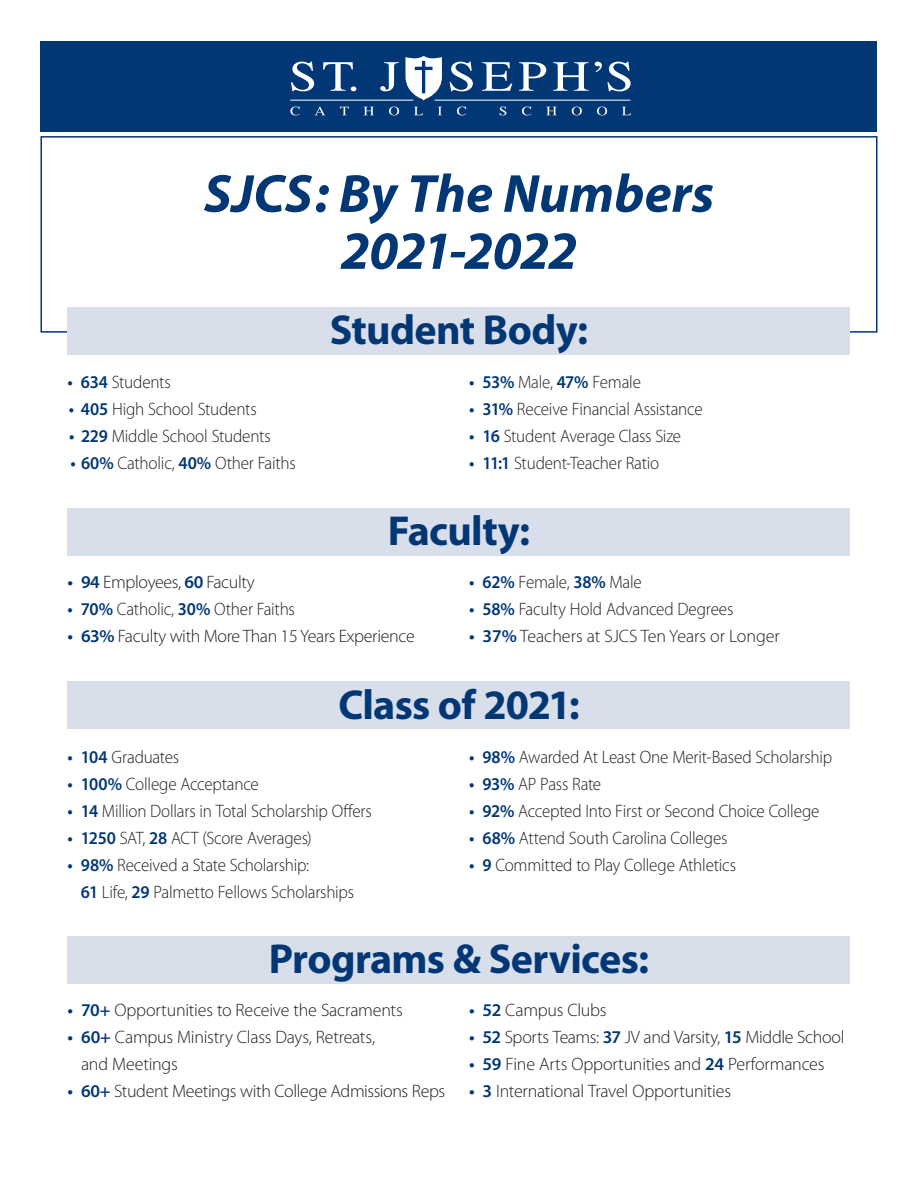
<style>
.page{position:relative;width:918px;height:1188px;background:#fff}
.page>*{position:absolute;margin:0;border:0;box-sizing:border-box;transform-origin:0 0}
.t1{font:italic 700 54px/57px "Myriad Pro";color:#013775;text-align:center}
.t2{font:700 42px "Myriad Pro";letter-spacing:-.015em;color:#013775}
.t3{font:300 18px/27px "Myriad Pro";letter-spacing:-.015em;color:#231f20;scale:.95 1}
.t4{font:300 18px/27px "Myriad Pro";letter-spacing:-.015em;color:#231f20}
.s1{font-weight:600;color:#013775}
</style>
<div class="page">
<div style="left:68px;top:508px;width:782px;height:48px;background:#d9deeb"></div>
<div style="left:68px;top:936px;width:782px;height:48px;background:#d9deeb"></div>
<div style="left:40px;top:136px;width:838px;height:197px;border:2px solid #013775"></div>
<div style="left:40px;top:42px;width:838px;height:90px;background:#013775"></div>
<svg style="left:405px;top:56px;width:37px;height:45px"></svg>
<hr style="left:435px;top:100px;width:195px;height:1px;background:#fff">
<hr style="left:291px;top:100px;width:122px;height:1px;background:#fff">
<svg style="left:291px;top:62px;width:23px;height:29px"></svg>
<svg style="left:323px;top:62px;width:33px;height:29px"></svg>
<svg style="left:380px;top:62px;width:19px;height:29px"></svg>
<svg style="left:450px;top:62px;width:23px;height:29px"></svg>
<svg style="left:482px;top:62px;width:30px;height:29px"></svg>
<svg style="left:519px;top:62px;width:27px;height:29px"></svg>
<svg style="left:553px;top:62px;width:36px;height:29px"></svg>
<svg style="left:595px;top:62px;width:36px;height:29px"></svg>
<svg style="left:290px;top:107px;width:10px;height:8px"></svg>
<svg style="left:315px;top:107px;width:10px;height:8px"></svg>
<svg style="left:340px;top:107px;width:9px;height:8px"></svg>
<svg style="left:364px;top:107px;width:10px;height:8px"></svg>
<svg style="left:389px;top:107px;width:10px;height:8px"></svg>
<svg style="left:414px;top:107px;width:9px;height:8px"></svg>
<svg style="left:438px;top:107px;width:4px;height:8px"></svg>
<svg style="left:457px;top:107px;width:9px;height:8px"></svg>
<svg style="left:499px;top:107px;width:7px;height:8px"></svg>
<svg style="left:522px;top:107px;width:9px;height:8px"></svg>
<svg style="left:547px;top:107px;width:9px;height:8px"></svg>
<svg style="left:572px;top:107px;width:10px;height:8px"></svg>
<svg style="left:597px;top:107px;width:10px;height:8px"></svg>
<svg style="left:622px;top:107px;width:9px;height:8px"></svg>
<div style="left:68px;top:307px;width:782px;height:48px;background:#d9deeb"></div>
<div style="left:68px;top:681px;width:782px;height:47px;background:#d9deeb"></div>
<h1 class="t1" style="left:204px;top:166px;width:512px">SJCS: By The Numbers<br>2021-2022</h1>
<p class="t3" style="left:68px;top:369px;width:110px"><span class="s1">• 634</span> Students</p>
<p class="t3" style="left:69px;top:396px;width:199px"><span class="s1">• 405</span> High School Students</p>
<p class="t3" style="left:69px;top:423px;width:214px"><span class="s1">• 229</span> Middle School Students</p>
<p class="t3" style="left:71px;top:450px;width:239px"><span class="s1">• 60%</span> Catholic, <span class="s1">40%</span> Other Faiths</p>
<h2 class="t2" style="left:330px;top:307px;width:260px">Student Body:</h2>
<p class="t3" style="left:469px;top:369px;width:182px"><span class="s1">• 53%</span> Male, <span class="s1">47%</span> Female</p>
<p class="t3" style="left:469px;top:396px;width:247px"><span class="s1">• 31%</span> Receive Financial Assistance</p>
<p class="t3" style="left:469px;top:423px;width:225px"><span class="s1">• 16</span> Student Average Class Size</p>
<p class="t3" style="left:469px;top:450px;width:202px"><span class="s1">• 11:1</span> Student-Teacher Ratio</p>
<h2 class="t2" style="left:388px;top:507px;width:144px">Faculty:</h2>
<p class="t3" style="left:469px;top:568px;width:183px"><span class="s1">• 62%</span> Female, <span class="s1">38%</span> Male</p>
<p class="t3" style="left:469px;top:595px;width:280px"><span class="s1">• 58%</span> Faculty Hold Advanced Degrees</p>
<p class="t4" style="left:469px;top:622px;width:312px"><span class="s1">• 37%</span> Teachers at SJCS Ten Years or Longer</p>
<p class="t4" style="left:68px;top:568px;width:189px"><span class="s1">• 94</span> Employees, <span class="s1">60</span> Faculty</p>
<p class="t3" style="left:68px;top:595px;width:241px"><span class="s1">• 70%</span> Catholic, <span class="s1">30%</span> Other Faiths</p>
<p class="t4" style="left:68px;top:622px;width:349px"><span class="s1">• 63%</span> Faculty with More Than 15 Years Experience</p>
<h2 class="t2" style="left:338px;top:681px;width:243px">Class of 2021:</h2>
<p class="t3" style="left:68px;top:743px;width:119px"><span class="s1">• 104</span> Graduates</p>
<p class="t3" style="left:68px;top:770px;width:203px"><span class="s1">• 100%</span> College Acceptance</p>
<p class="t3" style="left:68px;top:797px;width:322px"><span class="s1">• 14</span> Million Dollars in Total Scholarship Offers</p>
<p class="t3" style="left:67px;top:824px;width:259px"><span class="s1">• 1250</span> SAT, <span class="s1">28</span> ACT (Score Averages)</p>
<p class="t3" style="left:81px;top:851px;width:289px;text-indent:-13px"><span class="s1">• 98%</span> Received a State Scholarship:<br><span class="s1">61</span> Life, <span class="s1">29</span> Palmetto Fellows Scholarships</p>
<p class="t3" style="left:469px;top:743px;width:384px"><span class="s1">• 98%</span> Awarded At Least One Merit-Based Scholarship</p>
<p class="t3" style="left:469px;top:770px;width:141px"><span class="s1">• 93%</span> AP Pass Rate</p>
<p class="t3" style="left:469px;top:797px;width:370px"><span class="s1">• 92%</span> Accepted Into First or Second Choice College</p>
<p class="t3" style="left:469px;top:824px;width:274px"><span class="s1">• 68%</span> Attend South Carolina Colleges</p>
<p class="t3" style="left:469px;top:851px;width:283px"><span class="s1">• 9</span> Committed to Play College Athletics</p>
<h2 class="t2" style="left:269px;top:935px;width:382px">Programs &amp; Services:</h2>
<p class="t4" style="left:469px;top:996px;width:139px"><span class="s1">• 52</span> Campus Clubs</p>
<p class="t4" style="left:469px;top:1023px;width:377px"><span class="s1">• 52</span> Sports Teams: <span class="s1">37</span> JV and Varsity, <span class="s1">15</span> Middle School</p>
<p class="t4" style="left:469px;top:1050px;width:357px"><span class="s1">• 59</span> Fine Arts Opportunities and <span class="s1">24</span> Performances</p>
<p class="t4" style="left:469px;top:1077px;width:264px"><span class="s1">• 3</span> International Travel Opportunities</p>
<p class="t4" style="left:68px;top:996px;width:337px"><span class="s1">• 70+</span> Opportunities to Receive the Sacraments</p>
<p class="t4" style="left:81px;top:1023px;width:296px;text-indent:-14px"><span class="s1">• 60+</span> Campus Ministry Class Days, Retreats, and Meetings</p>
<p class="t4" style="left:68px;top:1077px;width:379px"><span class="s1">• 60+</span> Student Meetings with College Admissions Reps</p>
</div>
